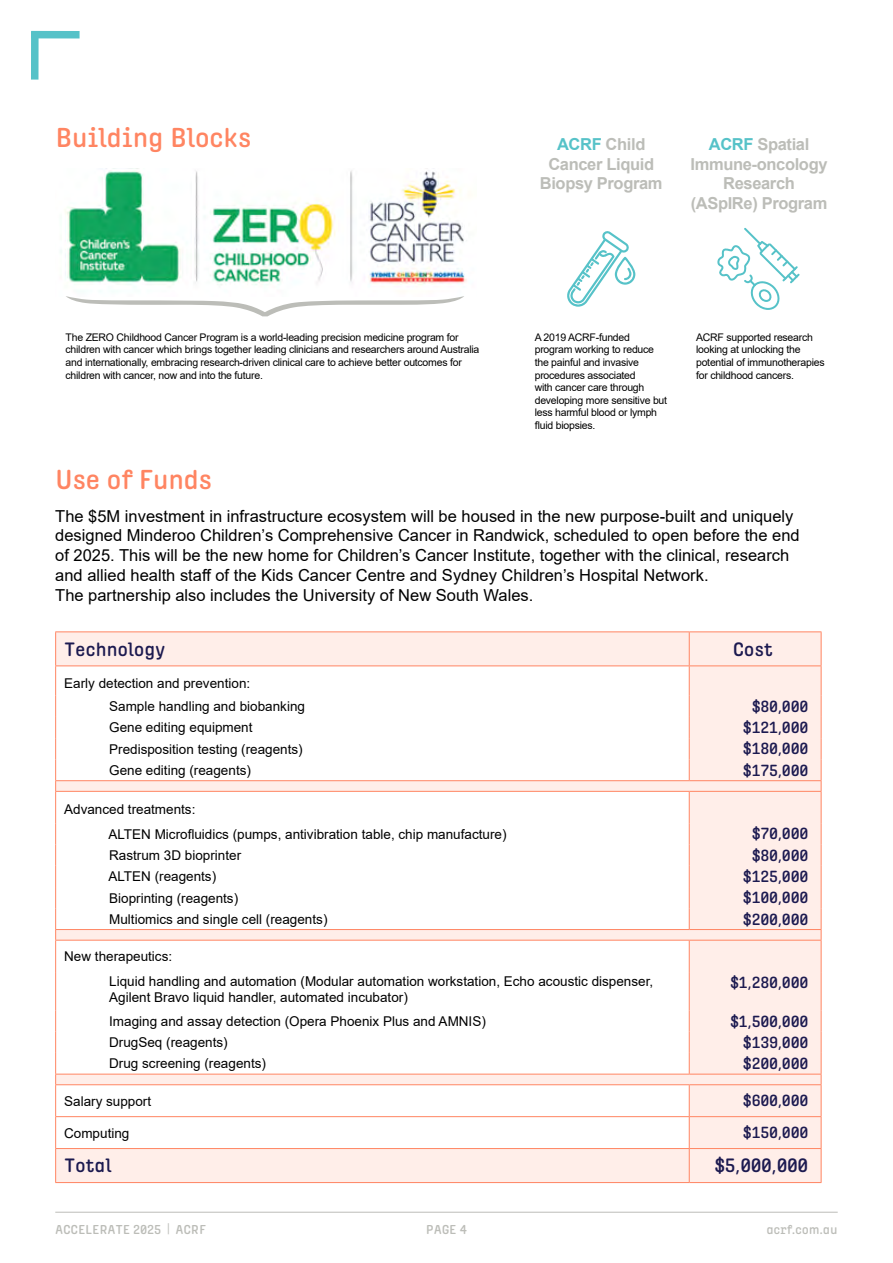
<style>
.page{position:relative;width:893px;height:1263px;background:#fff}
.page>*{position:absolute;margin:0;border:0;box-sizing:border-box;transform-origin:0 0}
.t1{font:600 25.5px "ACRFBETA";letter-spacing:-.03em;color:#ff8562}
.t2{font:600 18px "ACRFBETA";letter-spacing:-.02em;color:#1c1a50}
.t3{font:16.5px/19.8px "Arial";color:#000}
.t4{font:700 16.5px/19.8px "Arial";letter-spacing:-.02em;color:#bcbdb8;text-align:center}
.t5{font:600 15px "ACRFBETA";letter-spacing:-.02em;color:#1c1a50}
.t6{font:13.5px/22.6px "Arial";color:#000}
.t7{font:600 12px "ACRFBETA";letter-spacing:-.02em;color:#bcbdb8}
.t8{font:10.5px/12.6px "Arial";letter-spacing:-.02em;color:#000}
.s1{color:#56c2c8}
.s2{font-family:"Century Gothic";font-weight:400}
</style>
<div class="page">
<div style="left:31px;top:31px;width:8px;height:49px;background:#56c2c8"></div>
<div style="left:31px;top:31px;width:49px;height:7px;background:#56c2c8"></div>
<img style="left:60px;top:168px;width:407px;height:124px">
<div style="left:56px;top:632px;width:765px;height:550px;background:#ffeee9"></div>
<svg style="left:56px;top:666px;width:633px;height:482px"></svg>
<hr style="left:55px;top:632px;width:1px;height:33px;background:#ff8562">
<hr style="left:55px;top:631px;width:634px;height:1px;background:#ff8562">
<hr style="left:689px;top:632px;width:1px;height:33px;background:#ff8562">
<hr style="left:689px;top:631px;width:132px;height:1px;background:#ff8562">
<hr style="left:821px;top:632px;width:1px;height:33px;background:#ff8562">
<hr style="left:55px;top:666px;width:1px;height:30px;background:#ff8562">
<hr style="left:55px;top:792px;width:1px;height:31px;background:#ff8562">
<hr style="left:55px;top:665px;width:634px;height:1px;background:#ff8562">
<hr style="left:55px;top:791px;width:634px;height:1px;background:#ff8562">
<hr style="left:55px;top:940px;width:634px;height:1px;background:#ff8562">
<hr style="left:55px;top:1084px;width:634px;height:1px;background:#ff8562">
<hr style="left:689px;top:666px;width:1px;height:30px;background:#ff8562">
<hr style="left:689px;top:792px;width:1px;height:31px;background:#ff8562">
<hr style="left:689px;top:665px;width:132px;height:1px;background:#ff8562">
<hr style="left:689px;top:791px;width:132px;height:1px;background:#ff8562">
<hr style="left:689px;top:940px;width:132px;height:1px;background:#ff8562">
<hr style="left:689px;top:1084px;width:132px;height:1px;background:#ff8562">
<hr style="left:821px;top:666px;width:1px;height:30px;background:#ff8562">
<hr style="left:821px;top:792px;width:1px;height:31px;background:#ff8562">
<svg style="left:55px;top:696px;width:1px;height:95px"></svg>
<svg style="left:55px;top:823px;width:1px;height:117px"></svg>
<hr style="left:55px;top:940px;width:1px;height:32px;background:#ff8562">
<hr style="left:55px;top:972px;width:1px;height:38px;background:#ff8562">
<hr style="left:55px;top:780px;width:634px;height:1px;background:#ff8562">
<hr style="left:55px;top:929px;width:634px;height:1px;background:#ff8562">
<hr style="left:55px;top:1074px;width:634px;height:1px;background:#ff8562">
<svg style="left:689px;top:696px;width:1px;height:84px"></svg>
<svg style="left:689px;top:823px;width:1px;height:106px"></svg>
<hr style="left:689px;top:780px;width:132px;height:1px;background:#ff8562">
<hr style="left:689px;top:929px;width:132px;height:1px;background:#ff8562">
<hr style="left:689px;top:1074px;width:132px;height:1px;background:#ff8562">
<svg style="left:821px;top:696px;width:1px;height:95px"></svg>
<svg style="left:821px;top:823px;width:1px;height:117px"></svg>
<svg style="left:55px;top:1010px;width:1px;height:74px"></svg>
<hr style="left:55px;top:1085px;width:1px;height:31px;background:#ff8562">
<hr style="left:55px;top:1117px;width:1px;height:31px;background:#ff8562">
<hr style="left:689px;top:1085px;width:1px;height:31px;background:#ff8562">
<hr style="left:689px;top:1117px;width:1px;height:31px;background:#ff8562">
<hr style="left:821px;top:1085px;width:1px;height:31px;background:#ff8562">
<hr style="left:821px;top:1117px;width:1px;height:31px;background:#ff8562">
<hr style="left:55px;top:1116px;width:634px;height:1px;background:#ff8562">
<hr style="left:689px;top:1116px;width:132px;height:1px;background:#ff8562">
<hr style="left:55px;top:1149px;width:1px;height:33px;background:#ff8562">
<hr style="left:55px;top:1148px;width:634px;height:1px;background:#ff8562">
<hr style="left:55px;top:1182px;width:634px;height:1px;background:#ff8562">
<hr style="left:689px;top:1149px;width:1px;height:33px;background:#ff8562">
<hr style="left:689px;top:1148px;width:132px;height:1px;background:#ff8562">
<hr style="left:821px;top:1149px;width:1px;height:33px;background:#ff8562">
<hr style="left:689px;top:1182px;width:132px;height:1px;background:#ff8562">
<hr style="left:689px;top:940px;width:1px;height:32px;background:#ff8562">
<hr style="left:821px;top:940px;width:1px;height:32px;background:#ff8562">
<hr style="left:689px;top:972px;width:1px;height:38px;background:#ff8562">
<hr style="left:821px;top:972px;width:1px;height:38px;background:#ff8562">
<svg style="left:689px;top:1010px;width:1px;height:64px"></svg>
<svg style="left:821px;top:1010px;width:1px;height:74px"></svg>
<svg style="left:717px;top:228px;width:83px;height:82px"></svg>
<svg style="left:567px;top:231px;width:68px;height:76px"></svg>
<svg style="left:66px;top:296px;width:398px;height:20px"></svg>
<hr style="left:55px;top:1212px;width:783px;height:1px;background:#bcbdb8">
<h1 class="t1" style="left:55px;top:125px;width:198px">Building Blocks</h1>
<p class="t8" style="left:66px;top:331px;width:415px">The ZERO Childhood Cancer Program is a world-leading precision medicine program for children with cancer which brings together leading clinicians and researchers around Australia and internationally, embracing research-driven clinical care to achieve better outcomes for children with cancer, now and into the future.</p>
<p class="t4" style="left:540px;top:134px;width:124px"><span class="s1">ACRF</span> Child<br>Cancer Liquid<br>Biopsy Program</p>
<p class="t4" style="left:690px;top:134px;width:139px"><span class="s1">ACRF</span> Spatial<br>Immune-oncology<br>Research (ASpIRe) Program</p>
<p class="t8" style="left:535px;top:331px;width:134px">A 2019 ACRF-funded program working to reduce the painful and invasive procedures associated<br>with cancer care through developing more sensitive but less harmful blood or lymph fluid biopsies.</p>
<p class="t8" style="left:696px;top:331px;width:130px">ACRF supported research looking at unlocking the potential of immunotherapies for childhood cancers.</p>
<h1 class="t1" style="left:55px;top:467px;width:159px">Use of Funds</h1>
<p class="t3" style="left:55px;top:506px;width:746px">The $5M investment in infrastructure ecosystem will be housed in the new purpose-built and uniquely designed Minderoo Children’s Comprehensive Cancer in Randwick, scheduled to open before the end of 2025. This will be the new home for Children’s Cancer Institute, together with the clinical, research and allied health staff of the Kids Cancer Centre and Sydney Children’s Hospital Network.<br>The partnership also includes the University of New South Wales.</p>
<h2 class="t2" style="left:64px;top:640px;width:103px">Technology</h2>
<h2 class="t2" style="left:733px;top:640px;width:42px">Cost</h2>
<p class="t6" style="left:109px;top:672px;width:197px;text-indent:-45px">Early detection and prevention:<br>Sample handling and biobanking</p>
<p class="t5" style="left:752px;top:699px;width:58px">$80,000</p>
<p class="t6" style="left:109px;top:716px;width:145px">Gene editing equipment</p>
<p class="t5" style="left:743px;top:720px;width:67px">$121,000</p>
<p class="t6" style="left:109px;top:737px;width:195px">Predisposition testing (reagents)</p>
<p class="t5" style="left:743px;top:741px;width:67px">$180,000</p>
<p class="t6" style="left:109px;top:759px;width:143px">Gene editing (reagents)</p>
<p class="t5" style="left:743px;top:763px;width:67px">$175,000</p>
<p class="t6" style="left:108px;top:797px;width:400px;line-height:24.9px;text-indent:-44px">Advanced treatments:<br>ALTEN Microfluidics (pumps, antivibration table, chip manufacture)</p>
<p class="t5" style="left:752px;top:826px;width:58px">$70,000</p>
<p class="t6" style="left:109px;top:844px;width:134px">Rastrum 3D bioprinter</p>
<p class="t5" style="left:752px;top:848px;width:58px">$80,000</p>
<p class="t6" style="left:108px;top:865px;width:109px">ALTEN (reagents)</p>
<p class="t5" style="left:743px;top:869px;width:67px">$125,000</p>
<p class="t6" style="left:109px;top:886px;width:131px">Bioprinting (reagents)</p>
<p class="t5" style="left:743px;top:890px;width:67px">$100,000</p>
<p class="t6" style="left:109px;top:908px;width:220px">Multiomics and single cell (reagents)</p>
<p class="t5" style="left:743px;top:912px;width:67px">$200,000</p>
<p class="t6" style="left:109px;top:944px;width:546px;line-height:25px;text-indent:-45px">New therapeutics:<br>Liquid handling and automation (Modular automation workstation, Echo acoustic dispenser,</p>
<p class="t6" style="left:109px;top:986px;width:300px">Agilent Bravo liquid handler, automated incubator)</p>
<p class="t5" style="left:730px;top:975px;width:80px">$1,280,000</p>
<p class="t6" style="left:109px;top:1010px;width:378px">Imaging and assay detection (Opera Phoenix Plus and AMNIS)</p>
<p class="t5" style="left:730px;top:1014px;width:80px">$1,500,000</p>
<p class="t6" style="left:109px;top:1031px;width:120px">DrugSeq (reagents)</p>
<p class="t5" style="left:743px;top:1035px;width:67px">$139,000</p>
<p class="t6" style="left:109px;top:1052px;width:158px">Drug screening (reagents)</p>
<p class="t5" style="left:743px;top:1056px;width:67px">$200,000</p>
<p class="t6" style="left:64px;top:1089px;width:89px">Salary support</p>
<p class="t5" style="left:743px;top:1093px;width:67px">$600,000</p>
<p class="t6" style="left:64px;top:1121px;width:67px">Computing</p>
<p class="t5" style="left:743px;top:1125px;width:67px">$150,000</p>
<h2 class="t2" style="left:64px;top:1157px;width:49px">Total</h2>
<h2 class="t2" style="left:714px;top:1157px;width:95px">$5,000,000</h2>
<p class="t7" style="left:55px;top:1223px;width:152px">ACCELERATE 2025 <span class="s2">|</span> ACRF</p>
<p class="t7" style="left:426px;top:1223px;width:43px">PAGE 4</p>
<p class="t7" style="left:766px;top:1223px;width:73px">acrf.com.au</p>
</div>
